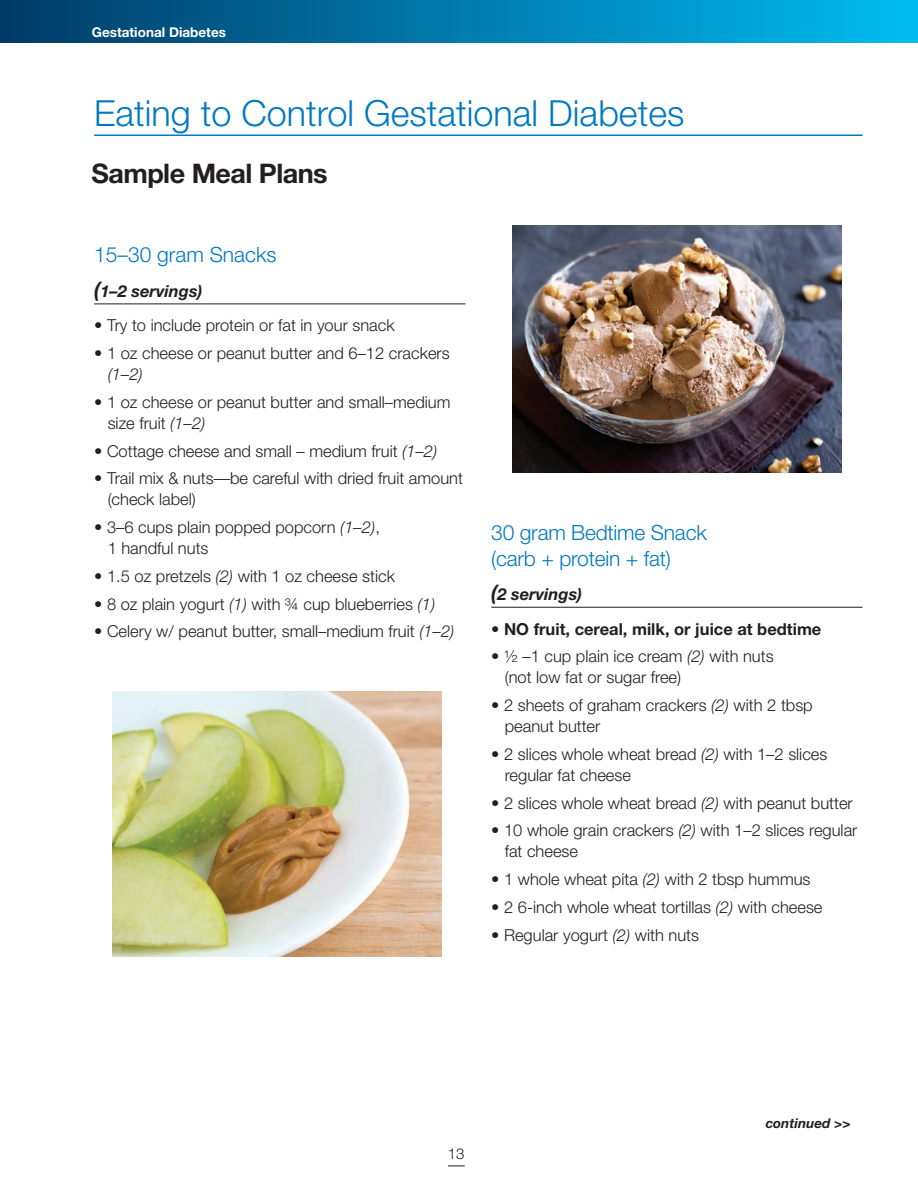
<style>
.page{position:relative;width:918px;height:1188px;background:#fff}
.page>*{position:absolute;margin:0;border:0;box-sizing:border-box;transform-origin:0 0}
.top_header{font:300 36px "Helvetica Neue";color:#0079c2}
.body_text_11_14_hel{font:700 27px "Helvetica Neue";letter-spacing:-.02em;color:#231f20}
.Subhead_A_bold{font:300 21px/25.2px "Helvetica Neue";letter-spacing:-.01em;color:#0079c2}
.body_text_11_14_hel-2{font:300 16.5px/21px "Helvetica Neue";color:#231f20}
.body_text_11_14_hel-3{font:700 16.5px "Helvetica Neue";color:#231f20}
.Subhead_A_bold-2{font:italic 700 16.5px "Helvetica Neue";color:#231f20}
.t1{font:300 15px "Helvetica Neue";color:#231f20}
.t2{font:700 13.5px "Helvetica Neue";color:#fff}
.Subhead_A_bold-3{font:italic 700 13.5px "Helvetica Neue";color:#231f20}
.s1{font-size:21px}
.s2{font-style:italic}
.s3{font-weight:300}
</style>
<div class="page">
<svg style="left:448px;top:1166px;width:17px;height:1px"></svg>
<div style="left:0;top:0;width:918px;height:43px;background:linear-gradient(to right,#003a67,#00bcf2)"></div>
<hr style="left:94px;top:134px;width:768px;height:2px;background:#0079c2">
<hr style="left:94px;top:304px;width:371px;height:1px;background:#231f20">
<hr style="left:491px;top:607px;width:371px;height:1px;background:#231f20">
<img style="left:512px;top:225px;width:329px;height:248px">
<img style="left:113px;top:692px;width:329px;height:265px">
<p class="t2" style="left:92px;top:24px;width:136px">Gestational Diabetes</p>
<p class="top_header" style="left:94px;top:91px;width:592px">Eating to Control Gestational Diabetes</p>
<p class="body_text_11_14_hel" style="left:92px;top:157px;width:238px">Sample Meal Plans</p>
<p class="Subhead_A_bold" style="left:94px;top:242px;width:184px">15–30 gram Snacks</p>
<p class="Subhead_A_bold-2" style="left:94px;top:281px;width:110px"><span class="s1">(</span>1–2 servings)</p>
<p class="body_text_11_14_hel-2" style="left:94px;top:315px;width:302px">• Try to include protein or fat in your snack</p>
<p class="body_text_11_14_hel-2" style="left:108px;top:342px;width:344px;text-indent:-13px">• 1 oz cheese or peanut butter and 6–12 crackers <span class="s2">(1–2)</span></p>
<p class="body_text_11_14_hel-2" style="left:108px;top:391px;width:344px;text-indent:-13px">• 1 oz cheese or peanut butter and small–medium size fruit <span class="s2">(1–2)</span></p>
<p class="body_text_11_14_hel-2" style="left:94px;top:440px;width:345px">• Cottage cheese and small – medium fruit <span class="s2">(1–2)</span></p>
<p class="body_text_11_14_hel-2" style="left:108px;top:468px;width:357px;text-indent:-13px">• Trail mix &amp; nuts—be careful with dried fruit amount (check label)</p>
<p class="body_text_11_14_hel-2" style="left:108px;top:516px;width:274px;text-indent:-13px">• 3–6 cups plain popped popcorn <span class="s2">(1–2)</span>,<br>1 handful nuts</p>
<p class="body_text_11_14_hel-2" style="left:94px;top:565px;width:302px">• 1.5 oz pretzels <span class="s2">(2)</span> with 1 oz cheese stick</p>
<p class="body_text_11_14_hel-2" style="left:94px;top:593px;width:343px">• 8 oz plain yogurt <span class="s2">(1)</span> with ¾ cup blueberries <span class="s2">(1)</span></p>
<p class="body_text_11_14_hel-2" style="left:94px;top:621px;width:362px">• Celery w/ peanut butter, small–medium fruit <span class="s2">(1–2)</span></p>
<p class="Subhead_A_bold" style="left:491px;top:520px;width:217px">30 gram Bedtime Snack (carb + protein + fat)</p>
<p class="Subhead_A_bold-2" style="left:491px;top:584px;width:92px"><span class="s1">(</span>2 servings)</p>
<p class="body_text_11_14_hel-3" style="left:491px;top:619px;width:332px"><span class="s3">•</span> NO fruit, cereal, milk, or juice at bedtime</p>
<p class="body_text_11_14_hel-2" style="left:505px;top:646px;width:270px;text-indent:-13px">• ½ –1 cup plain ice cream <span class="s2">(2)</span> with nuts (not low fat or sugar free)</p>
<p class="body_text_11_14_hel-2" style="left:505px;top:694px;width:310px;text-indent:-13px">• 2 sheets of graham crackers <span class="s2">(2)</span> with 2 tbsp peanut butter</p>
<p class="body_text_11_14_hel-2" style="left:505px;top:743px;width:324px;text-indent:-13px">• 2 slices whole wheat bread <span class="s2">(2)</span> with 1–2 slices regular fat cheese</p>
<p class="body_text_11_14_hel-2" style="left:491px;top:792px;width:363px">• 2 slices whole wheat bread <span class="s2">(2)</span> with peanut butter</p>
<p class="body_text_11_14_hel-2" style="left:505px;top:820px;width:354px;text-indent:-13px">• 10 whole grain crackers <span class="s2">(2)</span> with 1–2 slices regular fat cheese</p>
<p class="body_text_11_14_hel-2" style="left:491px;top:868px;width:321px">• 1 whole wheat pita <span class="s2">(2)</span> with 2 tbsp hummus</p>
<p class="body_text_11_14_hel-2" style="left:491px;top:896px;width:333px">• 2 6-inch whole wheat tortillas <span class="s2">(2)</span> with cheese</p>
<p class="body_text_11_14_hel-2" style="left:491px;top:924px;width:209px">• Regular yogurt <span class="s2">(2)</span> with nuts</p>
<p class="t1" style="left:448px;top:1144px;width:18px">13</p>
<p class="Subhead_A_bold-3" style="left:766px;top:1115px;width:86px">continued &gt;&gt;</p>
</div>
